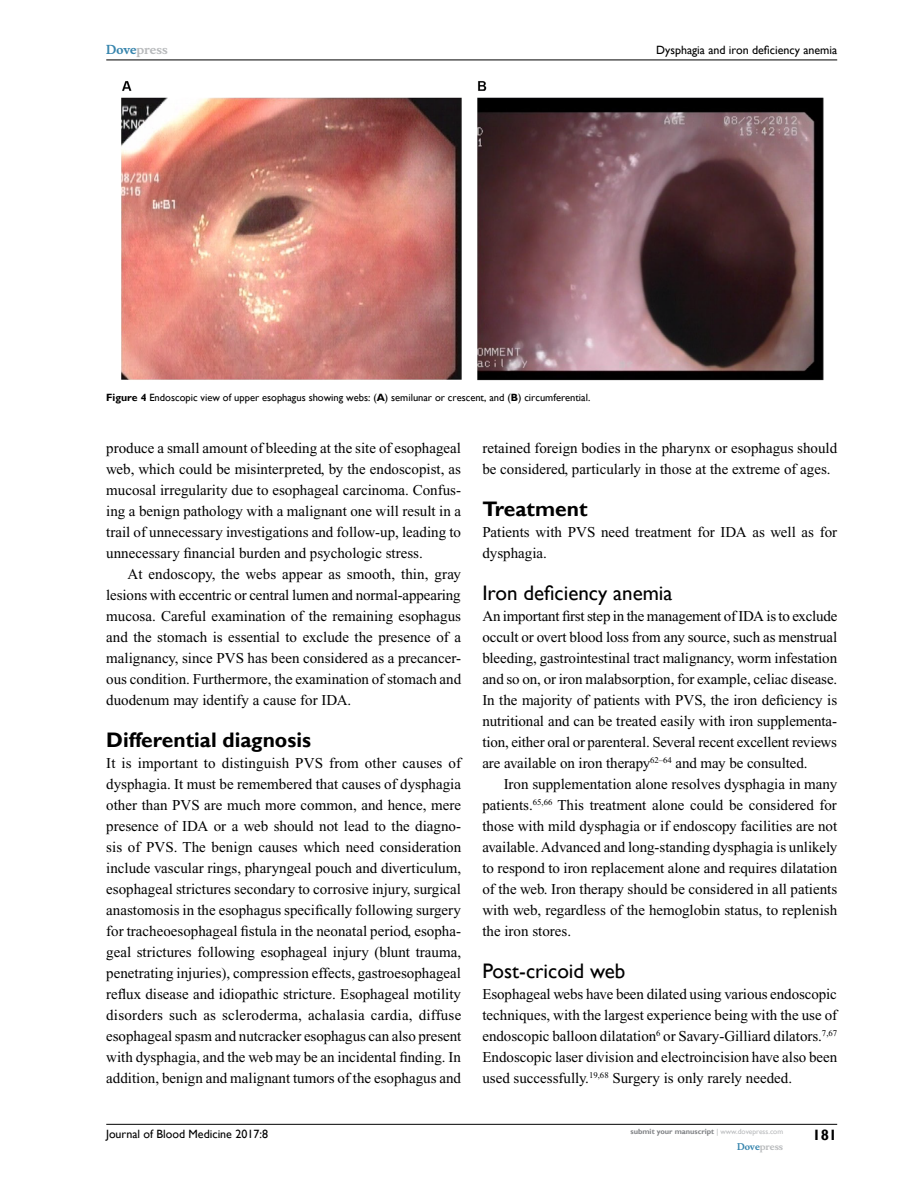
<style>
.page{position:relative;width:918px;height:1188px;background:#fff}
.page>*{position:absolute;margin:0;border:0;box-sizing:border-box;transform-origin:0 0}
.t1{font:21px "Gill Sans";color:#000}
.t2{font:700 21px "Gill Sans";color:#000}
.t3{font:15px/21px "Times New Roman";color:#000;text-align:justify}
.t4{font:700 15px "Gill Sans";color:#000}
.t5{font:12px "Gill Sans";color:#000}
.t6{font:700 12px "Musee";color:#b8babc}
.t7{font:10.5px "Gill Sans";color:#000}
.t8{font:700 9px "Musee";color:#b8babc}
.t9{font:700 7.5px "Gill Sans";color:#808285}
.s1{color:#3785ad}
.s2{font-weight:700}
.s3{font-weight:400;color:#b8babc}
</style>
<div class="page">
<hr style="left:106px;top:1124px;width:731px;height:1px;background:#000">
<hr style="left:106px;top:60px;width:731px;height:1px;background:#000">
<img style="left:121px;top:81px;width:702px;height:299px">
<p class="t6" style="left:106px;top:43px;width:63px"><span class="s1">Dove</span>press</p>
<p class="t5" style="left:656px;top:43px;width:183px">Dysphagia and iron deficiency anemia</p>
<p class="t7" style="left:106px;top:391px;width:486px"><span class="s2">Figure 4</span> Endoscopic view of upper esophagus showing webs: (<span class="s2">A</span>) semilunar or crescent, and (<span class="s2">B</span>) circumferential.</p>
<p class="t3" style="left:106px;top:437px;width:356px">produce a small amount of bleeding at the site of esophageal web, which could be misinterpreted, by the endoscopist, as mucosal irregularity due to esophageal carcinoma. Confus&shy;ing a benign pathology with a malignant one will result in a trail of unnecessary investigations and follow-up, leading to unnecessary financial burden and psychologic stress.</p>
<p class="t3" style="left:106px;top:563px;width:356px;text-indent:21px">At endoscopy, the webs appear as smooth, thin, gray lesions with eccentric or central lumen and normal-appearing mucosa. Careful examination of the remaining esophagus and the stomach is essential to exclude the presence of a malignancy, since PVS has been considered as a precancer&shy;ous condition. Furthermore, the examination of stomach and duodenum may identify a cause for IDA.</p>
<h1 class="t2" style="left:106px;top:727px;width:206px">Differential diagnosis</h1>
<p class="t3" style="left:106px;top:752px;width:357px">It is important to distinguish PVS from other causes of dysphagia. It must be remembered that causes of dysphagia other than PVS are much more common, and hence, mere presence of IDA or a web should not lead to the diagno&shy;sis of PVS. The benign causes which need consideration include vascular rings, pharyngeal pouch and diverticulum, esophageal strictures secondary to corrosive injury, surgical anastomosis in the esophagus specifically following surgery for tracheoesophageal fistula in the neonatal period, esopha&shy;geal strictures following esophageal injury (blunt trauma, penetrating injuries), compression effects, gastroesophageal reflux disease and idiopathic stricture. Esophageal motility disorders such as scleroderma, achalasia cardia, diffuse esophageal spasm and nutcracker esophagus can also present with dysphagia, and the web may be an incidental finding. In addition, benign and malignant tumors of the esophagus and</p>
<p class="t3" style="left:482px;top:437px;width:356px">retained foreign bodies in the pharynx or esophagus should be considered, particularly in those at the extreme of ages.</p>
<h1 class="t2" style="left:482px;top:496px;width:107px">Treatment</h1>
<p class="t3" style="left:482px;top:521px;width:356px">Patients with PVS need treatment for IDA as well as for dysphagia.</p>
<h1 class="t1" style="left:482px;top:580px;width:192px">Iron deficiency anemia</h1>
<p class="t3" style="left:482px;top:605px;width:357px">An important first step in the management of IDA is to exclude occult or overt blood loss from any source, such as menstrual bleeding, gastrointestinal tract malignancy, worm infestation and so on, or iron malabsorption, for example, celiac disease.<br>In the majority of patients with PVS, the iron deficiency is nutritional and can be treated easily with iron supplementa&shy;tion, either oral or parenteral. Several recent excellent reviews are available on iron therapy<sup>62–64</sup> and may be consulted.</p>
<p class="t3" style="left:482px;top:773px;width:357px;text-indent:21px">Iron supplementation alone resolves dysphagia in many patients.<sup>65,66</sup> This treatment alone could be considered for those with mild dysphagia or if endoscopy facilities are not available. Advanced and long-standing dysphagia is unlikely to respond to iron replacement alone and requires dilatation of the web. Iron therapy should be considered in all patients with web, regardless of the hemoglobin status, to replenish the iron stores.</p>
<h1 class="t1" style="left:482px;top:958px;width:144px">Post-cricoid web</h1>
<p class="t3" style="left:482px;top:983px;width:357px">Esophageal webs have been dilated using various endoscopic techniques, with the largest experience being with the use of endoscopic balloon dilatation<sup>6</sup> or Savary-Gilliard dilators.<sup>7,67<br></sup>Endoscopic laser division and electroincision have also been used successfully.<sup>19,68</sup> Surgery is only rarely needed.</p>
<p class="t5" style="left:106px;top:1127px;width:163px">Journal of Blood Medicine 2017:8</p>
<p class="t9" style="left:631px;top:1127px;width:154px">submit your manuscript <span class="s3">| www.dovepress.com</span></p>
<p class="t8" style="left:737px;top:1141px;width:48px"><span class="s1">Dove</span>press</p>
<p class="t4" style="left:812px;top:1126px;width:26px">181</p>
</div>
